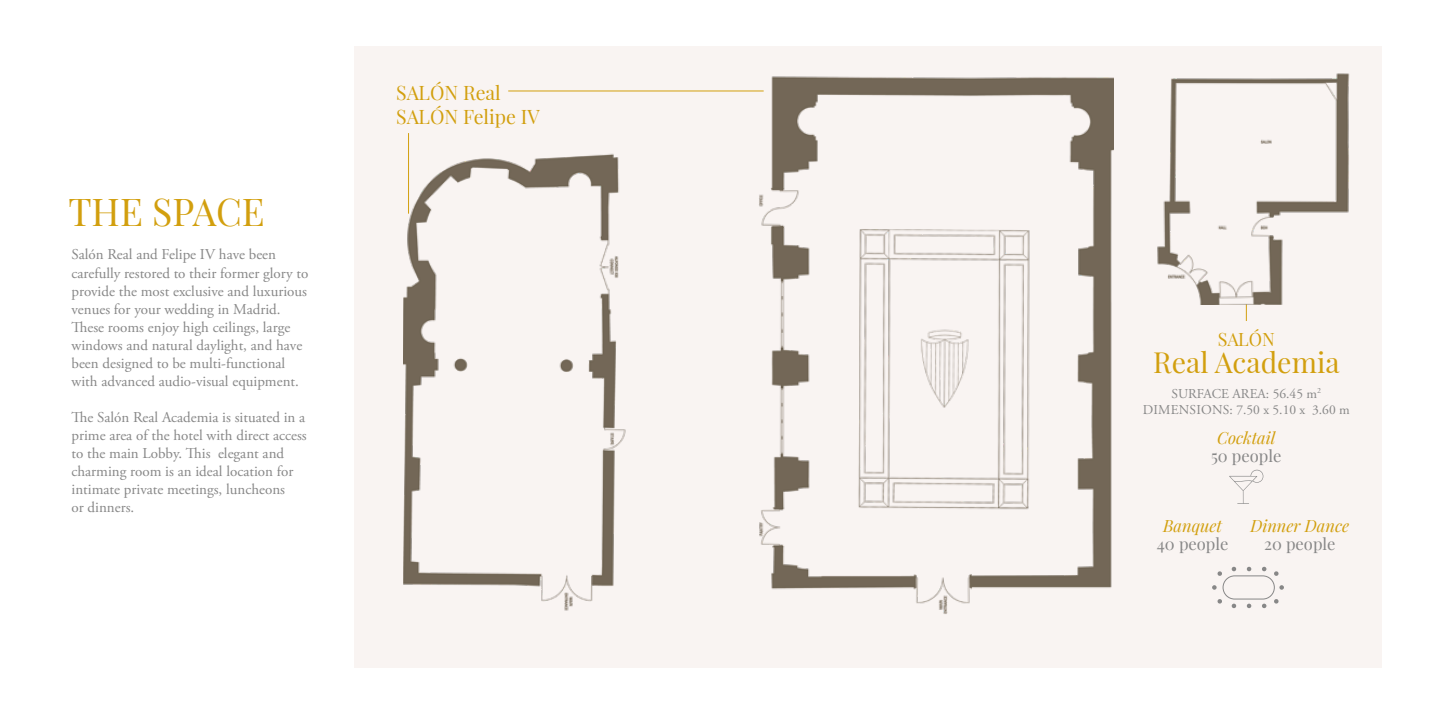
<style>
.page{position:relative;width:1429px;height:715px;background:#fff}
.page>*{position:absolute;margin:0;border:0;box-sizing:border-box;transform-origin:0 0}
.t1{font:37.5px "Playfair Display";color:#d29f0e}
.t2{font:28.5px "Playfair Display";color:#d29f0e}
.t3{font:19.5px "Playfair Display";color:#d29f0e}
.t4{font:18px "Playfair Display";letter-spacing:-.005em;color:#d29f0e}
.t5{font:italic 16.5px "Playfair Display";color:#d29f0e}
.t6{font:16.5px "Playfair Display";color:#878787}
.t7{font:15px/18px "Adobe Garamond Pro";color:#878787}
.t8{font:13.5px/16.2px "Adobe Garamond Pro";color:#878787;text-align:center}
</style>
<div class="page">
<div style="left:355px;top:46px;width:1027px;height:621px;background:#f9f4f2"></div>
<div style="left:1222px;top:575px;width:52px;height:24px;border:1px solid #878787;border-radius:12px"></div>
<div style="left:1231px;top:565px;width:6px;height:7px;background:#878787;border-radius:50%"></div>
<div style="left:1230px;top:565px;width:7px;height:7px;border:2px solid #f9f4f2;border-radius:50%"></div>
<div style="left:1246px;top:565px;width:6px;height:7px;background:#878787;border-radius:50%"></div>
<div style="left:1245px;top:565px;width:8px;height:7px;border:2px solid #f9f4f2;border-radius:50%"></div>
<div style="left:1261px;top:565px;width:6px;height:7px;background:#878787;border-radius:50%"></div>
<div style="left:1260px;top:565px;width:8px;height:7px;border:2px solid #f9f4f2;border-radius:50%"></div>
<div style="left:1230px;top:602px;width:7px;height:7px;border:2px solid #f9f4f2;border-radius:50%"></div>
<div style="left:1245px;top:602px;width:8px;height:7px;border:2px solid #f9f4f2;border-radius:50%"></div>
<div style="left:1260px;top:602px;width:8px;height:7px;border:2px solid #f9f4f2;border-radius:50%"></div>
<svg style="left:1274px;top:571px;width:5px;height:5px"></svg>
<div style="left:1278px;top:583px;width:7px;height:8px;border:2px solid #f9f4f2;border-radius:50%"></div>
<div style="left:1210px;top:583px;width:8px;height:8px;border:2px solid #f9f4f2;border-radius:50%"></div>
<svg style="left:1261px;top:584px;width:23px;height:24px"></svg>
<svg style="left:1211px;top:571px;width:14px;height:33px"></svg>
<svg style="left:1229px;top:469px;width:34px;height:34px"></svg>
<svg style="left:1246px;top:304px;width:1px;height:17px"></svg>
<hr style="left:408px;top:133px;width:1px;height:80px;background:#d29f0e">
<hr style="left:508px;top:91px;width:255px;height:1px;background:#d29f0e">
<img style="left:403px;top:153px;width:223px;height:458px">
<img style="left:744px;top:76px;width:369px;height:538px">
<img style="left:1157px;top:73px;width:193px;height:231px">
<h1 class="t1" style="left:68px;top:189px;width:198px">THE SPACE</h1>
<p class="t7" style="left:72px;top:246px;width:238px">Salón Real and Felipe IV have been carefully restored to their former glory to provide the most exclusive and luxurious venues for your wedding in Madrid.<br>These rooms enjoy high ceilings, large windows and natural daylight, and have been designed to be multi-functional with advanced audio-visual equipment.</p>
<p class="t7" style="left:72px;top:408px;width:237px">The Salón Real Academia is situated in a prime area of the hotel with direct access to the main Lobby. This elegant and charming room is an ideal location for intimate private meetings, luncheons<br>or dinners.</p>
<h3 class="t3" style="left:396px;top:80px;width:106px">SALÓN Real</h3>
<h3 class="t3" style="left:396px;top:104px;width:145px">SALÓN Felipe IV</h3>
<p class="t4" style="left:1217px;top:328px;width:59px">SALÓN</p>
<h2 class="t2" style="left:1153px;top:344px;width:188px">Real Academia</h2>
<p class="t8" style="left:1143px;top:385px;width:208px">SURFACE AREA: 56.45 m<sup>2<br></sup>DIMENSIONS: 7.50 x 5.10 x 3.60 m</p>
<p class="t5" style="left:1217px;top:426px;width:60px">Cocktail</p>
<p class="t6" style="left:1211px;top:445px;width:72px">50 people</p>
<p class="t5" style="left:1163px;top:514px;width:60px">Banquet</p>
<p class="t6" style="left:1157px;top:533px;width:73px">40 people</p>
<p class="t5" style="left:1250px;top:514px;width:100px">Dinner Dance</p>
<p class="t6" style="left:1264px;top:533px;width:73px">20 people</p>
</div>
